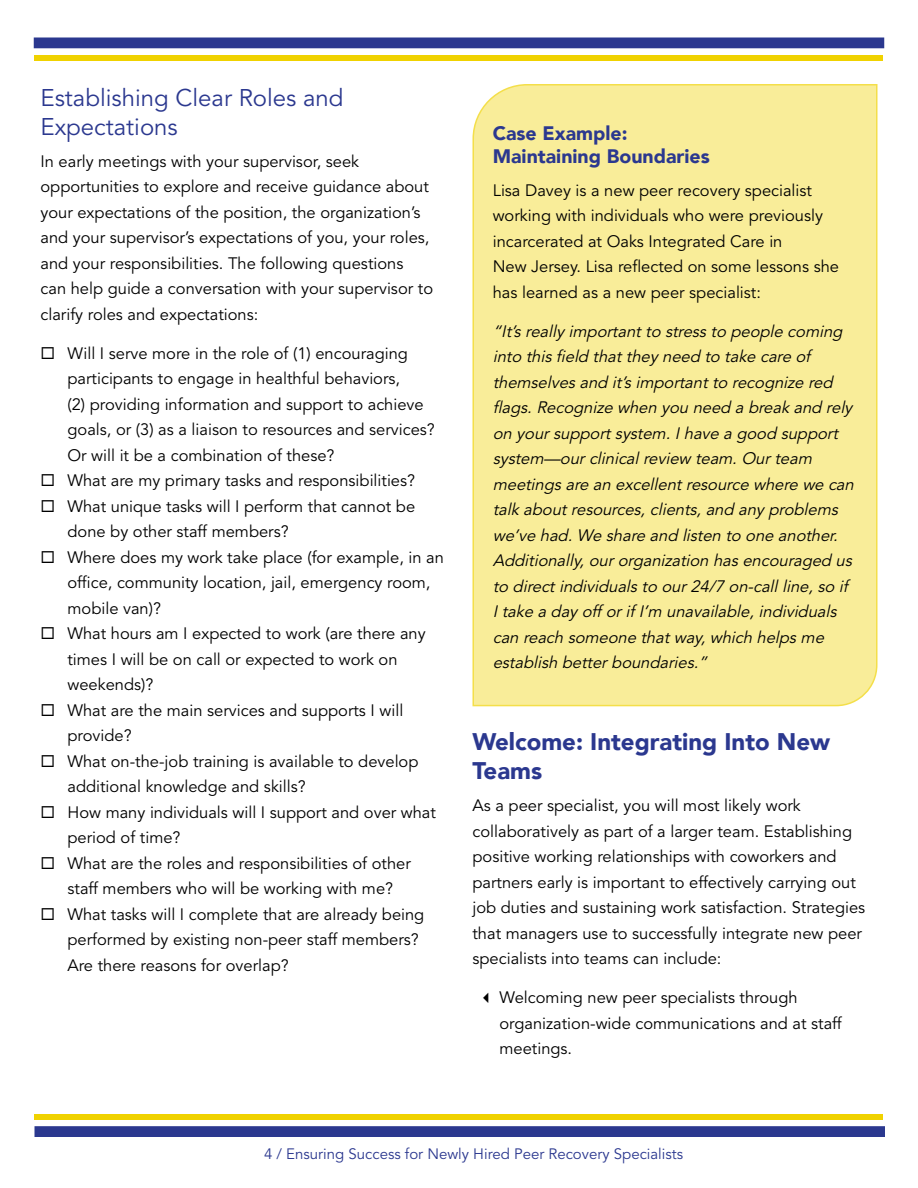
<style>
.page{position:relative;width:918px;height:1188px;background:#fff}
.page>*{position:absolute;margin:0;border:0;box-sizing:border-box;transform-origin:0 0}
.t1{font:24px/28.8px "Avenir LT Std";color:#2b388f}
.t2{font:900 24px/28.8px "Avenir LT";color:#2b388f}
.t3{font:900 19.5px/23.4px "Avenir LT";color:#2b388f}
.t4{font:16.5px/25.5px "Avenir LT Std";color:#000}
.t5{font:italic 16.5px/25.5px "Avenir LT Std";color:#000}
.t6{font:15px "Avenir LT Std";color:#2b388f}
</style>
<div class="page">
<div style="left:34px;top:38px;width:850px;height:10px;background:#2b388f"></div>
<div style="left:34px;top:55px;width:849px;height:5px;background:#f0d200"></div>
<div style="left:34px;top:1126px;width:851px;height:11px;background:#2b388f;border:2px solid #2b388f"></div>
<div style="left:34px;top:1114px;width:849px;height:6px;background:#f0d200"></div>
<div style="left:472px;top:84px;width:406px;height:623px;background:#f9ed99"></div>
<h1 class="t1" style="left:40px;top:84px;width:305px">Establishing Clear Roles and<br>Expectations</h1>
<p class="t4" style="left:40px;top:149px;width:394px">In early meetings with your supervisor, seek opportunities to explore and receive guidance about your expectations of the position, the organization’s and your supervisor’s expectations of you, your roles, and your responsibilities. The following questions can help guide a conversation with your supervisor to clarify roles and expectations:</p>
<p class="t4" style="left:67px;top:341px;width:378px">Will I serve more in the role of (1) encouraging participants to engage in healthful behaviors,<br>(2) providing information and support to achieve goals, or (3) as a liaison to resources and services?<br>Or will it be a combination of these?<br>What are my primary tasks and responsibilities?<br>What unique tasks will I perform that cannot be done by other staff members?<br>Where does my work take place (for example, in an office, community location, jail, emergency room, mobile van)?<br>What hours am I expected to work (are there any times I will be on call or expected to work on weekends)?<br>What are the main services and supports I will provide?<br>What on-the-job training is available to develop additional knowledge and skills?<br>How many individuals will I support and over what period of time?<br>What are the roles and responsibilities of other staff members who will be working with me?<br>What tasks will I complete that are already being performed by existing non-peer staff members?<br>Are there reasons for overlap?</p>
<p class="t3" style="left:493px;top:121px;width:219px">Case Example:<br>Maintaining Boundaries</p>
<p class="t4" style="left:493px;top:178px;width:348px">Lisa Davey is a new peer recovery specialist working with individuals who were previously incarcerated at Oaks Integrated Care in<br>New Jersey. Lisa reflected on some lessons she has learned as a new peer specialist:</p>
<p class="t5" style="left:493px;top:319px;width:367px">“It’sreally importantto stressto people coming into thisfield thatthey need to take care of themselvesand it’simportantto recognize red flags.Recognize when you need a break and rely on yoursupportsystem.Ihave a good support system—ourclinicalreview team.Ourteam meetingsare an excellentresource where we can talk aboutresources,clients,and any problems we’ve had.We share and listen to one another.<br>Additionally,ourorganization hasencouraged us to directindividualsto our24/7 on-callline,so if Itake a day off orif I’m unavailable,individuals can reach someone thatway,which helpsme establish betterboundaries.”</p>
<h1 class="t2" style="left:472px;top:727px;width:359px">Welcome: Integrating Into New<br>Teams</h1>
<p class="t4" style="left:472px;top:793px;width:394px">As a peer specialist, you will most likely work collaboratively as part of a larger team. Establishing positive working relationships with coworkers and partners early is important to effectively carrying out job duties and sustaining work satisfaction. Strategies that managers use to successfully integrate new peer specialists into teams can include:</p>
<p class="t4" style="left:499px;top:985px;width:344px">Welcoming new peer specialists through organization-wide communications and at staff meetings.</p>
<p class="t6" style="left:264px;top:1145px;width:421px">4 / Ensuring Success for Newly Hired Peer Recovery Specialists</p>
</div>
